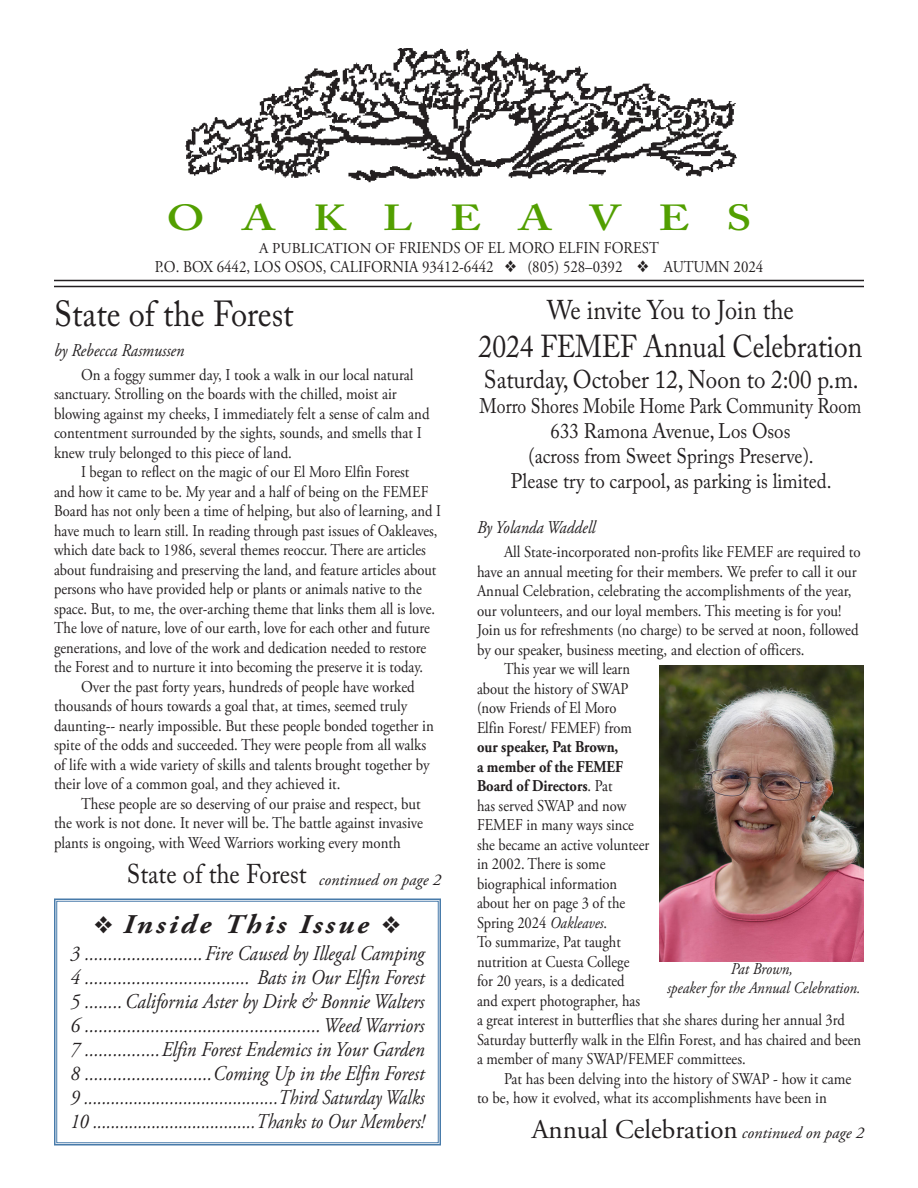
<style>
.page{position:relative;width:918px;height:1188px;background:#fff}
.page>*{position:absolute;margin:0;border:0;box-sizing:border-box;transform-origin:0 0}
.headline_24{font:36px "Adobe Caslon Pro";color:#231f20;scale:.9 1}
.masthead_OAKLEAVES{font:600 36px "Adobe Caslon Pro";letter-spacing:.83em;color:#529f00;scale:1.25 1}
.headline_14{font:31.5px "Adobe Caslon Pro";color:#231f20;scale:.87 1}
.continued_on{font:27px "Adobe Garamond Pro";color:#231f20}
.continued_on-2{font:27px "Adobe Caslon Pro";color:#231f20;scale:.9 1}
.headline_14-2{font:27px "Adobe Caslon Pro";color:#231f20;scale:.9 1}
.Table_of_contents_he{font:italic 700 27px "Adobe Garamond Pro";letter-spacing:.1em;color:#231f20;scale:1.1 1}
.headline_14-3{font:25.5px "Adobe Caslon Pro";color:#231f20;scale:.9 1}
.table_of_contents_A{font:italic 21px "Adobe Garamond Pro";color:#231f20;scale:.9 1}
.headline_14-4{font:21px/25.2px "Adobe Caslon Pro";color:#231f20;text-align:center;scale:.84 1}
.table_of_contents_A-2{font:italic 21px "Adobe Garamond Pro";color:#231f20;scale:.86 1}
.byline{font:italic 18px "Adobe Garamond Pro";color:#231f20;scale:.9 1}
.body_text_11{font:16.5px/19.5px "Adobe Garamond Pro";color:#231f20;scale:.88 1}
.body_text_11-2{font:16.5px/19.5px "Adobe Garamond Pro";color:#231f20;scale:.9 1}
.masthead{font:16.5px "Adobe Garamond Pro";color:#231f20;scale:.9 1}
.caption_11_pt{font:italic 16.5px/19.5px "Adobe Garamond Pro";color:#231f20;text-align:center;scale:.9 1}
.s1{font-size:15px}
.s2{font-family:"Adobe Garamond Pro";font-style:italic;font-size:16.5px}
.s3{font-weight:700}
.s4{font-style:italic}
.s5{font-style:italic;font-size:16.5px}
</style>
<div class="page">
<img style="left:185px;top:49px;width:552px;height:134px">
<hr style="left:54px;top:280px;width:810px;height:1px;background:#231f20">
<hr style="left:54px;top:286px;width:810px;height:1px;background:#231f20">
<svg style="left:54px;top:898px;width:387px;height:248px"></svg>
<div style="left:56px;top:901px;width:383px;height:242px;border:1px solid #487baa"></div>
<img style="left:660px;top:666px;width:204px;height:296px">
<p class="masthead_OAKLEAVES" style="left:167px;top:197px;width:469px">OAKLEAVES</p>
<p class="masthead" style="left:259px;top:238px;width:446px"><span class="s1">A PUBLICATION OF</span> FRIENDS OF EL MORO ELFIN FOREST</p>
<p class="masthead" style="left:155px;top:257px;width:678px">P.O. BOX 6442, LOS OSOS, CALIFORNIA 93412-6442 ❖ (805) 528–0392 ❖ AUTUMN 2024</p>
<p class="headline_24" style="left:54px;top:292px;width:268px">State of the Forest</p>
<p class="byline" style="left:54px;top:339px;width:146px">by Rebecca Rasmussen</p>
<p class="body_text_11-2" style="left:54px;top:365px;width:419px;text-indent:27px">On a foggy summer day, I took a walk in our local natural sanctuary. Strolling on the boards with the chilled, moist air blowing against my cheeks, I immediately felt a sense of calm and contentment surrounded by the sights, sounds, and smells that I knew truly belonged to this piece of land.</p>
<p class="body_text_11" style="left:54px;top:463px;width:441px;text-indent:27px">I began to reflect on the magic of our El Moro Elfin Forest<br>and how it came to be. My year and a half of being on the FEMEF Board has not only been a time of helping, but also of learning, and I have much to learn still. In reading through past issues of Oakleaves, which date back to 1986, several themes reoccur. There are articles about fundraising and preserving the land, and feature articles about persons who have provided help or plants or animals native to the space. But, to me, the over-arching theme that links them all is love.<br>The love of nature, love of our earth, love for each other and future generations, and love of the work and dedication needed to restore the Forest and to nurture it into becoming the preserve it is today.</p>
<p class="body_text_11-2" style="left:54px;top:677px;width:424px;text-indent:27px">Over the past forty years, hundreds of people have worked thousands of hours towards a goal that, at times, seemed truly daunting-- nearly impossible. But these people bonded together in spite of the odds and succeeded. They were people from all walks of life with a wide variety of skills and talents brought together by their love of a common goal, and they achieved it.</p>
<p class="body_text_11-2" style="left:54px;top:794px;width:412px;text-indent:27px">These people are so deserving of our praise and respect, but the work is not done. It never will be. The battle against invasive plants is ongoing, with Weed Warriors working every month</p>
<p class="continued_on-2" style="left:127px;top:858px;width:351px">State of the Forest <span class="s2">continued on page 2</span></p>
<p class="Table_of_contents_he" style="left:94px;top:909px;width:280px">❖ Inside This Issue ❖</p>
<p class="table_of_contents_A" style="left:70px;top:941px;width:395px">3 .........................Fire Caused by Illegal Camping</p>
<p class="table_of_contents_A" style="left:70px;top:965px;width:395px">4 ................................... Bats in Our Elfin Forest</p>
<p class="table_of_contents_A" style="left:70px;top:989px;width:395px">5 ........California Aster by Dirk &amp; Bonnie Walters</p>
<p class="table_of_contents_A" style="left:70px;top:1013px;width:395px">6 ..................................................Weed Warriors</p>
<p class="table_of_contents_A" style="left:70px;top:1037px;width:395px">7 ................Elfin Forest Endemics in Your Garden</p>
<p class="table_of_contents_A" style="left:70px;top:1061px;width:395px">8 ...........................Coming Up in the Elfin Forest</p>
<p class="table_of_contents_A-2" style="left:70px;top:1085px;width:413px">9 ...........................................Third Saturday Walks</p>
<p class="table_of_contents_A-2" style="left:70px;top:1109px;width:413px">10 ....................................Thanks to Our Members!</p>
<p class="headline_14-2" style="left:547px;top:294px;width:276px">We invite You to Join the</p>
<p class="headline_14" style="left:479px;top:328px;width:443px">2024 FEMEF Annual Celebration</p>
<p class="headline_14-3" style="left:484px;top:364px;width:418px">Saturday, October 12, Noon to 2:00 p.m.</p>
<p class="headline_14-4" style="left:480px;top:393px;width:456px">Morro Shores Mobile Home Park Community Room 633 Ramona Avenue, Los Osos<br>(across from Sweet Springs Preserve).<br>Please try to carpool, as parking is limited.</p>
<p class="byline" style="left:477px;top:517px;width:133px">By Yolanda Waddell</p>
<p class="body_text_11-2" style="left:477px;top:543px;width:428px;text-indent:27px">All State-incorporated non-profits like FEMEF are required to have an annual meeting for their members. We prefer to call it our Annual Celebration, celebrating the accomplishments of the year, our volunteers, and our loyal members. This meeting is for you!<br>Join us for refreshments (no charge) to be served at noon, followed by our speaker, business meeting, and election of officers.</p>
<p class="body_text_11" style="left:477px;top:660px;width:438px;text-indent:27px">This year we will learn<br>about the history of SWAP<br>(now Friends of El Moro<br>Elfin Forest/ FEMEF) from<br><span class="s3">our speaker, Pat Brown,<br>a member of the FEMEF<br>Board of Directors</span>. Pat<br>has served SWAP and now<br>FEMEF in many ways since<br>she became an active volunteer<br>in 2002. There is some<br>biographical information<br>about her on page 3 of the<br>Spring 2024 <span class="s4">Oakleaves</span>.<br>To summarize, Pat taught<br>nutrition at Cuesta College<br>for 20 years, is a dedicated<br>and expert photographer, has<br>a great interest in butterflies that she shares during her annual 3rd<br>Saturday butterfly walk in the Elfin Forest, and has chaired and been a member of many SWAP/FEMEF committees.</p>
<p class="body_text_11-2" style="left:477px;top:1069px;width:418px;text-indent:27px">Pat has been delving into the history of SWAP - how it came to be, how it evolved, what its accomplishments have been in</p>
<p class="continued_on" style="left:532px;top:1113px;width:334px">Annual Celebration <span class="s5">continued on page 2</span></p>
<p class="caption_11_pt" style="left:667px;top:959px;width:217px">Pat Brown,<br>speaker for the Annual Celebration.</p>
</div>
